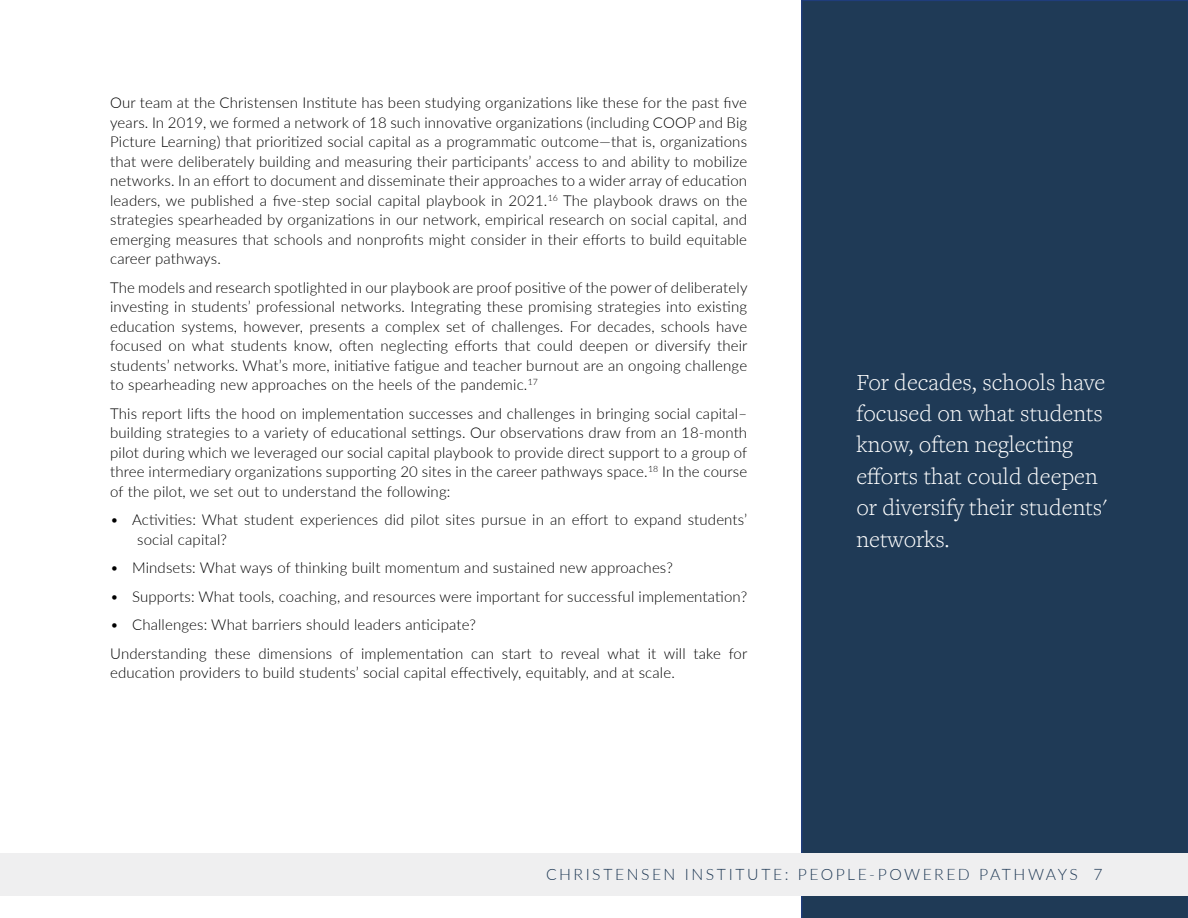
<style>
.page{position:relative;width:1188px;height:918px;background:#fff}
.page>*{position:absolute;margin:0;border:0;box-sizing:border-box;transform-origin:0 0}
.t1{font:300 24px/31.5px "Freight Text Pro";color:#fff}
.t2{font:300 15.75px "Lato";letter-spacing:.16em;color:#203a56}
.t3{font:300 15px/19.5px "Lato";letter-spacing:.01em;color:#000;text-align:justify}
</style>
<div class="page">
<div style="left:801px;top:0;width:387px;height:918px;background:#1f3a56"></div>
<div style="left:0;top:853px;width:1188px;height:43px;background:#efeff0"></div>
<p class="t3" style="left:110px;top:93px;width:639px">Our team at the Christensen Institute has been studying organizations like these for the past five years. In 2019, we formed a network of 18 such innovative organizations (including COOP and Big Picture Learning) that prioritized social capital as a programmatic outcome—that is, organizations that were deliberately building and measuring their participants’ access to and ability to mobilize networks. In an effort to document and disseminate their approaches to a wider array of education leaders, we published a five-step social capital playbook in 2021.<sup>16</sup> The playbook draws on the strategies spearheaded by organizations in our network, empirical research on social capital, and emerging measures that schools and nonprofits might consider in their efforts to build equitable career pathways.</p>
<p class="t3" style="left:110px;top:277px;width:639px">The models and research spotlighted in our playbook are proof positive of the power of deliberately investing in students’ professional networks. Integrating these promising strategies into existing education systems, however, presents a complex set of challenges. For decades, schools have focused on what students know, often neglecting efforts that could deepen or diversify their students’ networks. What’s more, initiative fatigue and teacher burnout are an ongoing challenge to spearheading new approaches on the heels of the pandemic.<sup>17</sup></p>
<p class="t3" style="left:110px;top:403px;width:639px">This report lifts the hood on implementation successes and challenges in bringing social capital– building strategies to a variety of educational settings. Our observations draw from an 18-month pilot during which we leveraged our social capital playbook to provide direct support to a group of three intermediary organizations supporting 20 sites in the career pathways space.<sup>18</sup> In the course of the pilot, we set out to understand the following:</p>
<p class="t3" style="left:137px;top:510px;width:612px;text-indent:-27px">• Activities: What student experiences did pilot sites pursue in an effort to expand students’ social capital?</p>
<p class="t3" style="left:110px;top:558px;width:564px">• Mindsets: What ways of thinking built momentum and sustained new approaches?</p>
<p class="t3" style="left:110px;top:586px;width:639px">• Supports: What tools, coaching, and resources were important for successful implementation?</p>
<p class="t3" style="left:110px;top:610px;width:639px;line-height:28.5px">• Challenges: What barriers should leaders anticipate?<br>Understanding these dimensions of implementation can start to reveal what it will take for</p>
<p class="t3" style="left:110px;top:663px;width:566px">education providers to build students’ social capital effectively, equitably, and at scale.</p>
<h1 class="t1" style="left:857px;top:365px;width:252px">For decades, schools have focused on what students know, often neglecting efforts that could deepen or diversify their students' networks.</h1>
<p class="t2" style="left:546px;top:864px;width:558px">CHRISTENSEN INSTITUTE: PEOPLE-POWERED PATHWAYS 7</p>
</div>
